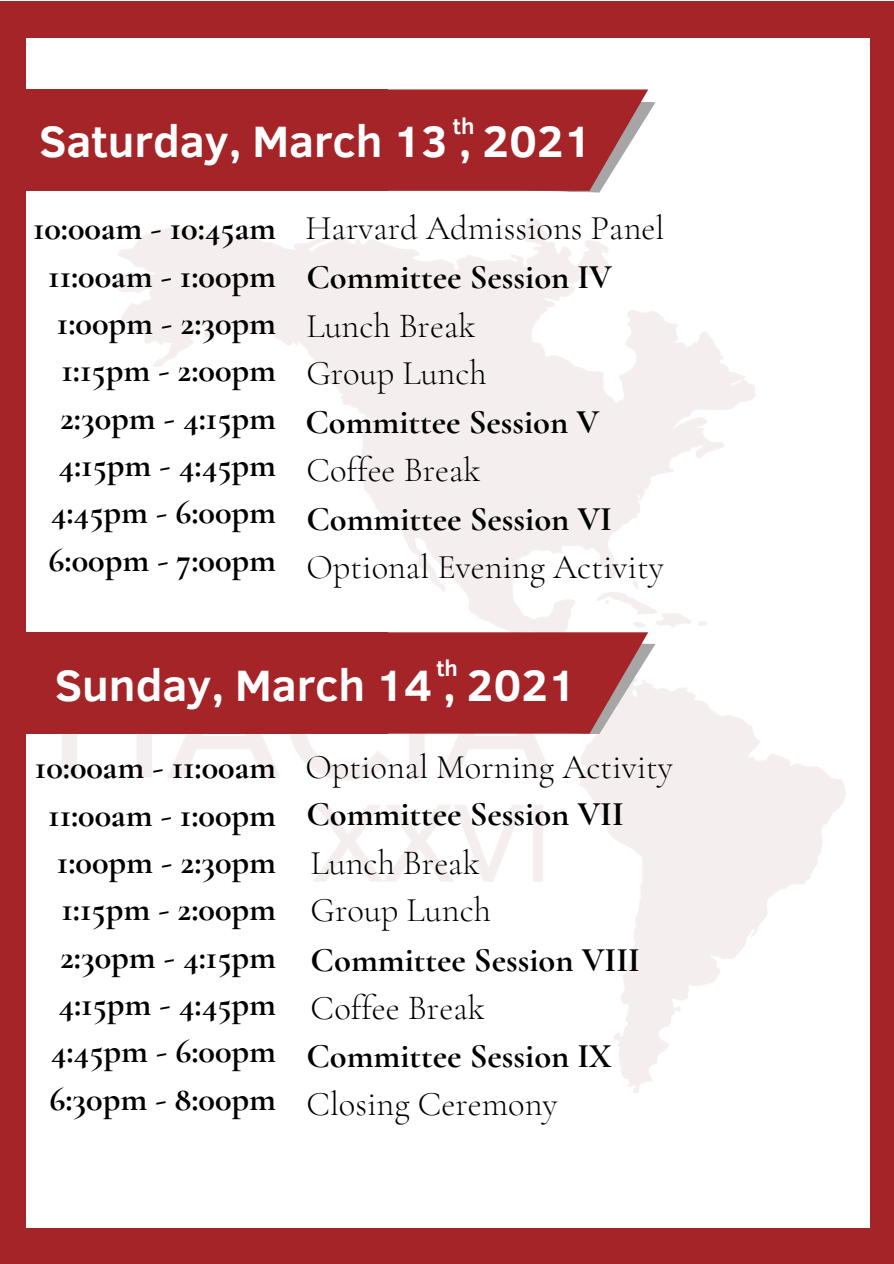
<style>
.page{position:relative;width:894px;height:1264px;background:#fff}
.page>*{position:absolute;margin:0;border:0;box-sizing:border-box;transform-origin:0 0}
.t1{font:700 45px "Clear Sans";color:#fff}
.t2{font:700 34.5px "Cormorant Garamond";color:#000}
.t3{font:300 34.5px "Cormorant Garamond";color:#000}
.t4{font:700 22.5px "Clear Sans";color:#fff}
</style>
<div class="page">
<div style="left:1px;top:1px;width:892px;height:1262px;background:#a52427"></div>
<div style="left:26px;top:38px;width:843px;height:1189px;background:linear-gradient(to right,#fefdfd,#fcfafa)"></div>
<svg style="left:387px;top:89px;width:268px;height:104px"></svg>
<div style="left:18px;top:89px;width:369px;height:102px;background:#a52427"></div>
<svg style="left:292px;top:632px;width:363px;height:104px"></svg>
<div style="left:18px;top:632px;width:369px;height:102px;background:#a52427"></div>
<p class="t4" style="left:453px;top:110px;width:23px">th</p>
<p class="t1" style="left:39px;top:108px;width:553px">Saturday, March 13 , 2021</p>
<p class="t2" style="left:33px;top:207px;width:244px">10:00am - 10:45am</p>
<p class="t2" style="left:48px;top:255px;width:229px">11:00am - 1:00pm</p>
<p class="t2" style="left:57px;top:302px;width:220px">1:00pm - 2:30pm</p>
<p class="t2" style="left:61px;top:349px;width:216px">1:15pm - 2:00pm</p>
<p class="t2" style="left:60px;top:397px;width:217px">2:30pm - 4:15pm</p>
<p class="t2" style="left:58px;top:444px;width:219px">4:15pm - 4:45pm</p>
<p class="t2" style="left:51px;top:491px;width:227px">4:45pm - 6:00pm</p>
<p class="t2" style="left:49px;top:539px;width:229px">6:00pm - 7:00pm</p>
<p class="t3" style="left:305px;top:207px;width:360px">Harvard Admissions Panel</p>
<p class="t2" style="left:306px;top:256px;width:307px">Committee Session IV</p>
<p class="t3" style="left:306px;top:305px;width:170px">Lunch Break</p>
<p class="t3" style="left:306px;top:352px;width:182px">Group Lunch</p>
<p class="t2" style="left:305px;top:401px;width:295px">Committee Session V</p>
<p class="t3" style="left:306px;top:449px;width:176px">Coffee Break</p>
<p class="t2" style="left:306px;top:497px;width:307px">Committee Session VI</p>
<p class="t3" style="left:306px;top:546px;width:359px">Optional Evening Activity</p>
<p class="t4" style="left:436px;top:652px;width:23px">th</p>
<p class="t1" style="left:55px;top:652px;width:522px">Sunday, March 14 , 2021</p>
<p class="t2" style="left:35px;top:746px;width:243px">10:00am - 11:00am</p>
<p class="t2" style="left:48px;top:793px;width:229px">11:00am - 1:00pm</p>
<p class="t2" style="left:57px;top:841px;width:220px">1:00pm - 2:30pm</p>
<p class="t2" style="left:61px;top:888px;width:216px">1:15pm - 2:00pm</p>
<p class="t2" style="left:60px;top:935px;width:217px">2:30pm - 4:15pm</p>
<p class="t2" style="left:58px;top:983px;width:219px">4:15pm - 4:45pm</p>
<p class="t2" style="left:51px;top:1030px;width:227px">4:45pm - 6:00pm</p>
<p class="t2" style="left:49px;top:1077px;width:228px">6:30pm - 8:00pm</p>
<p class="t3" style="left:305px;top:746px;width:369px">Optional Morning Activity</p>
<p class="t2" style="left:306px;top:793px;width:319px">Committee Session VII</p>
<p class="t3" style="left:310px;top:842px;width:170px">Lunch Break</p>
<p class="t3" style="left:310px;top:889px;width:182px">Group Lunch</p>
<p class="t2" style="left:310px;top:939px;width:331px">Committee Session VIII</p>
<p class="t3" style="left:310px;top:986px;width:176px">Coffee Break</p>
<p class="t2" style="left:306px;top:1035px;width:307px">Committee Session IX</p>
<p class="t3" style="left:306px;top:1083px;width:253px">Closing Ceremony</p>
</div>
